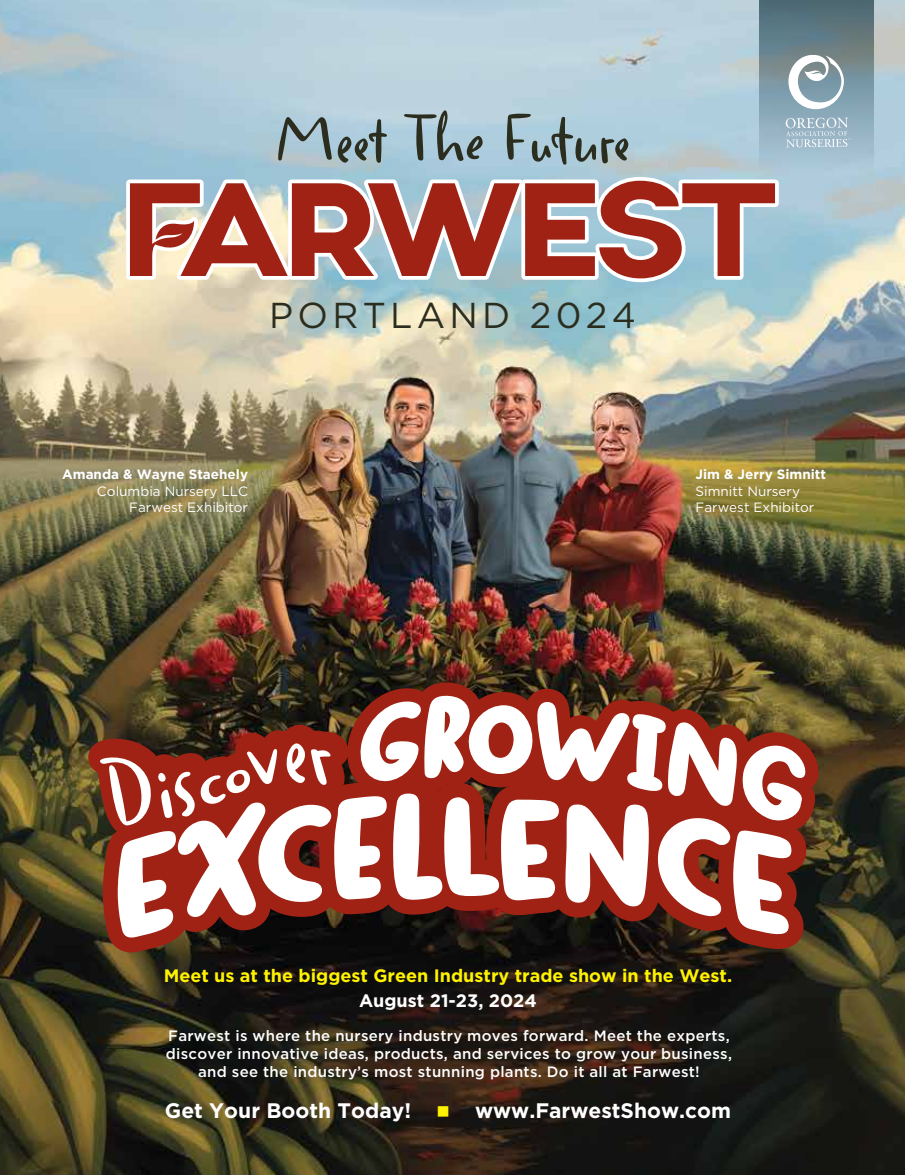
<style>
.page{position:relative;width:905px;height:1175px;background:#fff}
.page>*{position:absolute;margin:0;border:0;box-sizing:border-box;transform-origin:0 0}
.t1{font:600 66px "Duffy Script";color:#2b2d1e}
.t2{font:36px "Gotham";letter-spacing:.12em;color:#2b2d1e}
.t3{font:700 21px "Gotham";color:#fff}
.t4{font:700 18px "Gotham";color:#fff200}
.t5{font:700 18px "Gotham";color:#fff}
.t6{font:500 15px/18px "Gotham";letter-spacing:.02em;color:#fff;text-align:center}
.t7{font:13.5px/16.2px "Gotham";color:#fff}
.t8{font:700 13.5px "Gotham";color:#fff}
.s1{color:#fff200}
</style>
<div class="page">
<img style="left:0;top:0;width:904px;height:1174px">
<svg style="left:759px;top:0;width:114px;height:201px;background:#839da9"></svg>
<svg style="left:87px;top:682px;width:733px;height:270px"></svg>
<svg style="left:126px;top:177px;width:652px;height:105px"></svg>
<svg style="left:788px;top:54px;width:55px;height:55px"></svg>
<svg style="left:785px;top:118px;width:65px;height:29px;background:#abc2cf"></svg>
<h1 class="t1" style="left:275px;top:99px;width:357px">Meet The Future</h1>
<h2 class="t2" style="left:269px;top:293px;width:368px">PORTLAND 2024</h2>
<p class="t8" style="left:62px;top:465px;width:187px">Amanda &amp; Wayne Staehely</p>
<p class="t7" style="left:97px;top:482px;width:153px;text-align:right">Columbia Nursery LLC<br>Farwest Exhibitor</p>
<p class="t8" style="left:695px;top:465px;width:132px">Jim &amp; Jerry Simnitt</p>
<p class="t7" style="left:695px;top:482px;width:120px">Simnitt Nursery<br>Farwest Exhibitor</p>
<p class="t4" style="left:164px;top:963px;width:570px">Meet us at the biggest Green Industry trade show in the West.</p>
<p class="t5" style="left:359px;top:988px;width:179px">August 21-23, 2024</p>
<p class="t6" style="left:166px;top:1026px;width:567px">Farwest is where the nursery industry moves forward. Meet the experts, discover innovative ideas, products, and services to grow your business, and see the industry’s most stunning plants. Do it all at Farwest!</p>
<h3 class="t3" style="left:165px;top:1096px;width:567px">Get Your Booth Today! <span class="s1">■</span> www.FarwestShow.com</h3>
</div>
